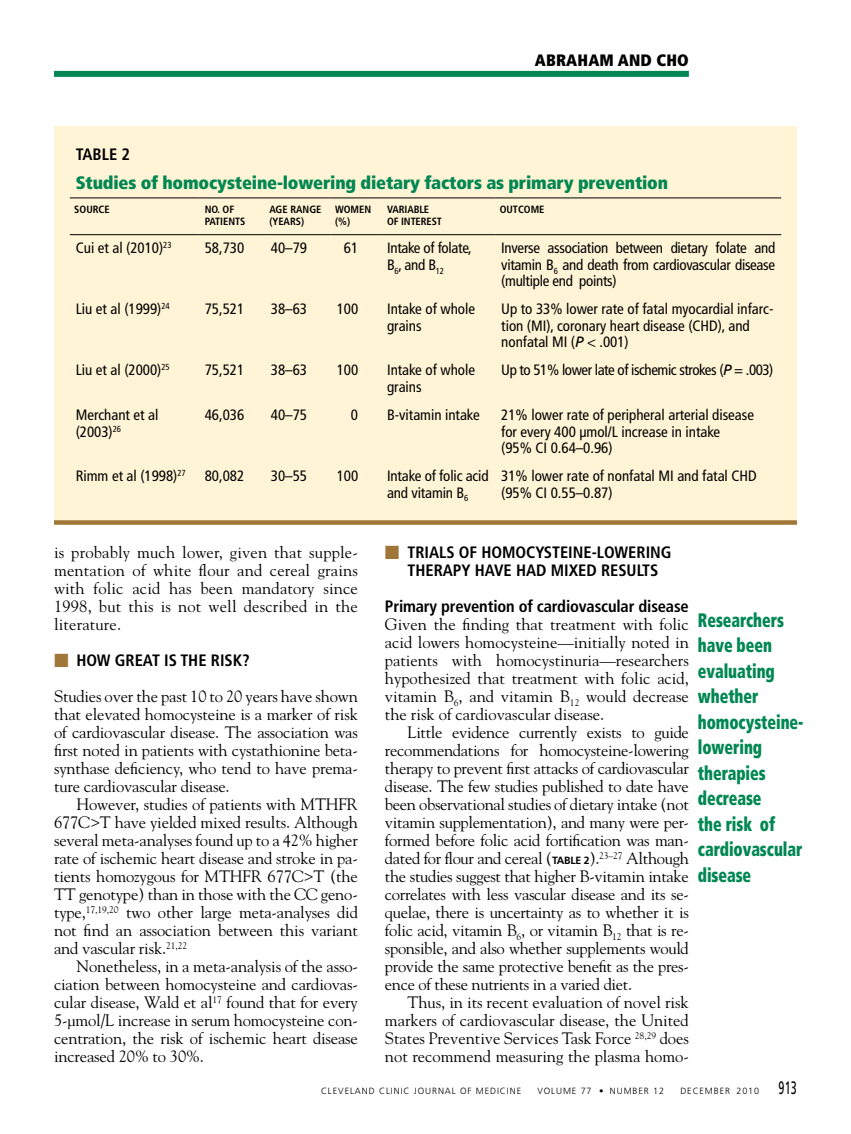
<style>
.page{position:relative;width:851px;height:1134px;background:#fff}
.page>*{position:absolute;margin:0;border:0;box-sizing:border-box;transform-origin:0 0}
.t1{font:900 condensed 19.5px/25.5px "Frutiger LT Std";letter-spacing:-.005em;color:#008752;scale:.8 1}
.t2{font:900 condensed 18px "Frutiger LT Std";letter-spacing:-.01em;color:#008752}
.t3{font:16.5px/18px "Goudy Std";letter-spacing:-.01em;color:#000;text-align:justify}
.t4{font:700 condensed 16.5px/18px "Frutiger LT Std";color:#000;text-align:center}
.t5{font:900 condensed 16.5px "Frutiger LT Std";letter-spacing:.01em;color:#000}
.t6{font:condensed 15px/16.5px "Frutiger LT Std";color:#000}
.t7{font:condensed 15px "Frutiger LT Std";letter-spacing:-.03em;color:#000}
.t8{font:condensed 15px/16.5px "Frutiger LT Std";letter-spacing:-.02em;color:#000}
.t9{font:700 condensed 10.5px/12px "Frutiger LT Std";color:#000}
.t10{font:300 9px "Frutiger LT Std";letter-spacing:.1em;color:#000}
.s1{font-style:italic;font-stretch:normal}
.s2{font-family:"Universal Std Newswith Comm Pi";font-weight:400;font-stretch:normal;color:#a17739}
.s3{font-family:"Frutiger LT Std";font-weight:700;font-size:10.5px}
.s4{font-weight:400;font-size:18px}
</style>
<div class="page">
<div style="left:54px;top:71px;width:634px;height:6px;background:#008752"></div>
<div style="left:54px;top:126px;width:742px;height:398px;background:#fff4d5"></div>
<hr style="left:70px;top:198px;width:129px;height:1px;background:#000">
<hr style="left:70px;top:234px;width:129px;height:1px;background:#000">
<hr style="left:199px;top:198px;width:66px;height:1px;background:#000">
<hr style="left:199px;top:234px;width:66px;height:1px;background:#000">
<hr style="left:265px;top:198px;width:65px;height:1px;background:#000">
<hr style="left:265px;top:234px;width:65px;height:1px;background:#000">
<hr style="left:330px;top:198px;width:51px;height:1px;background:#000">
<hr style="left:330px;top:234px;width:51px;height:1px;background:#000">
<hr style="left:381px;top:198px;width:114px;height:1px;background:#000">
<hr style="left:381px;top:234px;width:114px;height:1px;background:#000">
<hr style="left:495px;top:198px;width:286px;height:1px;background:#000">
<hr style="left:495px;top:234px;width:286px;height:1px;background:#000">
<div style="left:54px;top:520px;width:742px;height:5px;background:#a17739"></div>
<p class="t5" style="left:535px;top:51px;width:155px">ABRAHAM AND CHO</p>
<p class="t4" style="left:76px;top:145px;width:56px">TABLE 2</p>
<p class="t2" style="left:76px;top:171px;width:594px">Studies of homocysteine-lowering dietary factors as primary prevention</p>
<p class="t9" style="left:74px;top:204px;width:37px">SOURCE</p>
<p class="t9" style="left:205px;top:204px;width:42px">NO. OF<br>PATIENTS</p>
<p class="t9" style="left:269px;top:204px;width:53px">AGE RANGE (YEARS)</p>
<p class="t9" style="left:335px;top:204px;width:37px">WOMEN (%)</p>
<p class="t9" style="left:387px;top:204px;width:56px">VARIABLE<br>OF INTEREST</p>
<p class="t9" style="left:500px;top:204px;width:46px">OUTCOME</p>
<p class="t6" style="left:76px;top:240px;width:97px">Cui et al (2010)<sup>23</sup></p>
<p class="t6" style="left:205px;top:240px;width:41px">58,730</p>
<p class="t6" style="left:271px;top:240px;width:38px">40–79</p>
<p class="t6" style="left:344px;top:240px;width:16px">61</p>
<p class="t8" style="left:387px;top:240px;width:86px">Intake of folate,<br>B<sub>6</sub>, and B<sub>12</sub></p>
<p class="t6" style="left:501px;top:240px;width:275px;text-align:justify">Inverse association between dietary folate and vitamin B<sub>6</sub> and death from cardiovascular disease (multiple end points)</p>
<p class="t6" style="left:76px;top:301px;width:95px">Liu et al (1999)<sup>24</sup></p>
<p class="t6" style="left:205px;top:301px;width:41px">75,521</p>
<p class="t6" style="left:271px;top:301px;width:38px">38–63</p>
<p class="t6" style="left:336px;top:301px;width:23px">100</p>
<p class="t6" style="left:387px;top:301px;width:89px">Intake of whole grains</p>
<p class="t6" style="left:501px;top:301px;width:274px">Up to 33% lower rate of fatal myocardial infarc&shy;tion (MI), coronary heart disease (CHD), and nonfatal MI (<span class="s1">P</span> &lt; .001)</p>
<p class="t6" style="left:76px;top:362px;width:95px">Liu et al (2000)<sup>25</sup></p>
<p class="t6" style="left:205px;top:362px;width:41px">75,521</p>
<p class="t6" style="left:271px;top:362px;width:38px">38–63</p>
<p class="t6" style="left:336px;top:362px;width:23px">100</p>
<p class="t6" style="left:387px;top:362px;width:89px">Intake of whole grains</p>
<p class="t7" style="left:501px;top:362px;width:274px">Up to 51% lower late of ischemic strokes (<span class="s1">P</span> = .003)</p>
<p class="t6" style="left:76px;top:407px;width:84px">Merchant et al (2003)<sup>26</sup></p>
<p class="t6" style="left:205px;top:407px;width:41px">46,036</p>
<p class="t6" style="left:271px;top:407px;width:38px">40–75</p>
<p class="t6" style="left:351px;top:407px;width:9px">0</p>
<p class="t6" style="left:387px;top:407px;width:94px">B-vitamin intake</p>
<p class="t6" style="left:501px;top:407px;width:254px">21% lower rate of peripheral arterial disease for every 400 µmol/L increase in intake (95% CI 0.64–0.96)</p>
<p class="t6" style="left:76px;top:468px;width:111px">Rimm et al (1998)<sup>27</sup></p>
<p class="t6" style="left:205px;top:468px;width:41px">80,082</p>
<p class="t6" style="left:271px;top:468px;width:38px">30–55</p>
<p class="t6" style="left:336px;top:468px;width:23px">100</p>
<p class="t6" style="left:387px;top:468px;width:103px">Intake of folic acid and vitamin B<sub>6</sub></p>
<p class="t6" style="left:501px;top:468px;width:257px">31% lower rate of nonfatal MI and fatal CHD (95% CI 0.55–0.87)</p>
<p class="t3" style="left:54px;top:543px;width:305px">is probably much lower, given that supple&shy;mentation of white flour and cereal grains with folic acid has been mandatory since 1998, but this is not well described in the literature.</p>
<p class="t4" style="left:54px;top:651px;width:197px"><span class="s2">■</span> HOW GREAT IS THE RISK?</p>
<p class="t3" style="left:54px;top:687px;width:305px">Studies over the past 10 to 20 years have shown that elevated homocysteine is a marker of risk of cardiovascular disease. The association was first noted in patients with cystathionine beta&shy;synthase deficiency, who tend to have prema&shy;ture cardiovascular disease.</p>
<p class="t3" style="left:54px;top:795px;width:305px;text-indent:23px">However, studies of patients with MTHFR 677C&gt;T have yielded mixed results. Although several meta-analyses found up to a 42% higher rate of ischemic heart disease and stroke in pa&shy;tients homozygous for MTHFR 677C&gt;T (the TT genotype) than in those with the CC geno&shy;type,<sup>17,19,20</sup> two other large meta-analyses did not find an association between this variant and vascular risk.<sup>21,22</sup></p>
<p class="t3" style="left:54px;top:957px;width:305px;text-indent:23px">Nonetheless, in a meta-analysis of the asso&shy;ciation between homocysteine and cardiovas&shy;cular disease, Wald et al<sup>17</sup> found that for every 5-µmol/L increase in serum homocysteine con&shy;centration, the risk of ischemic heart disease increased 20% to 30%.</p>
<p class="t4" style="left:385px;top:543px;width:288px"><span class="s2">■</span> TRIALS OF HOMOCYSTEINE-LOWERING<br>THERAPY HAVE HAD MIXED RESULTS</p>
<p class="t4" style="left:385px;top:597px;width:305px">Primary prevention of cardiovascular disease</p>
<p class="t3" style="left:385px;top:615px;width:305px">Given the finding that treatment with folic acid lowers homocysteine—initially noted in patients with homocystinuria—researchers hypothesized that treatment with folic acid, vitamin B<sub>6</sub>, and vitamin B<sub>12</sub> would decrease the risk of cardiovascular disease.</p>
<p class="t3" style="left:385px;top:723px;width:305px;text-indent:23px">Little evidence currently exists to guide recommendations for homocysteine-lowering therapy to prevent first attacks of cardiovascular disease. The few studies published to date have been observational studies of dietary intake (not vitamin supplementation), and many were per&shy;formed before folic acid fortification was man&shy;dated for flour and cereal (<span class="s3">TABLE 2</span>).<sup>23–27</sup> Although the studies suggest that higher B-vitamin intake correlates with less vascular disease and its se&shy;quelae, there is uncertainty as to whether it is folic acid, vitamin B<sub>6</sub>, or vitamin B<sub>12</sub> that is re&shy;sponsible, and also whether supplements would provide the same protective benefit as the pres&shy;ence of these nutrients in a varied diet.</p>
<p class="t3" style="left:385px;top:993px;width:305px;text-indent:23px">Thus, in its recent evaluation of novel risk markers of cardiovascular disease, the United States Preventive Services Task Force <sup>28,29</sup> does not recommend measuring the plasma homo-</p>
<p class="t1" style="left:698px;top:607px;width:133px">Researchers have been evaluating whether homocysteine&shy;lowering therapies decrease<br>the risk of cardiovascular disease</p>
<p class="t10" style="left:321px;top:1085px;width:202px">CLEVELAND CLINIC JOURNAL OF MEDICINE</p>
<p class="t10" style="left:537px;top:1085px;width:128px">VOLUME 77 • NUMBER 12</p>
<p class="t10" style="left:680px;top:1085px;width:118px">DECEMBER 2010 <span class="s4">913</span></p>
</div>
